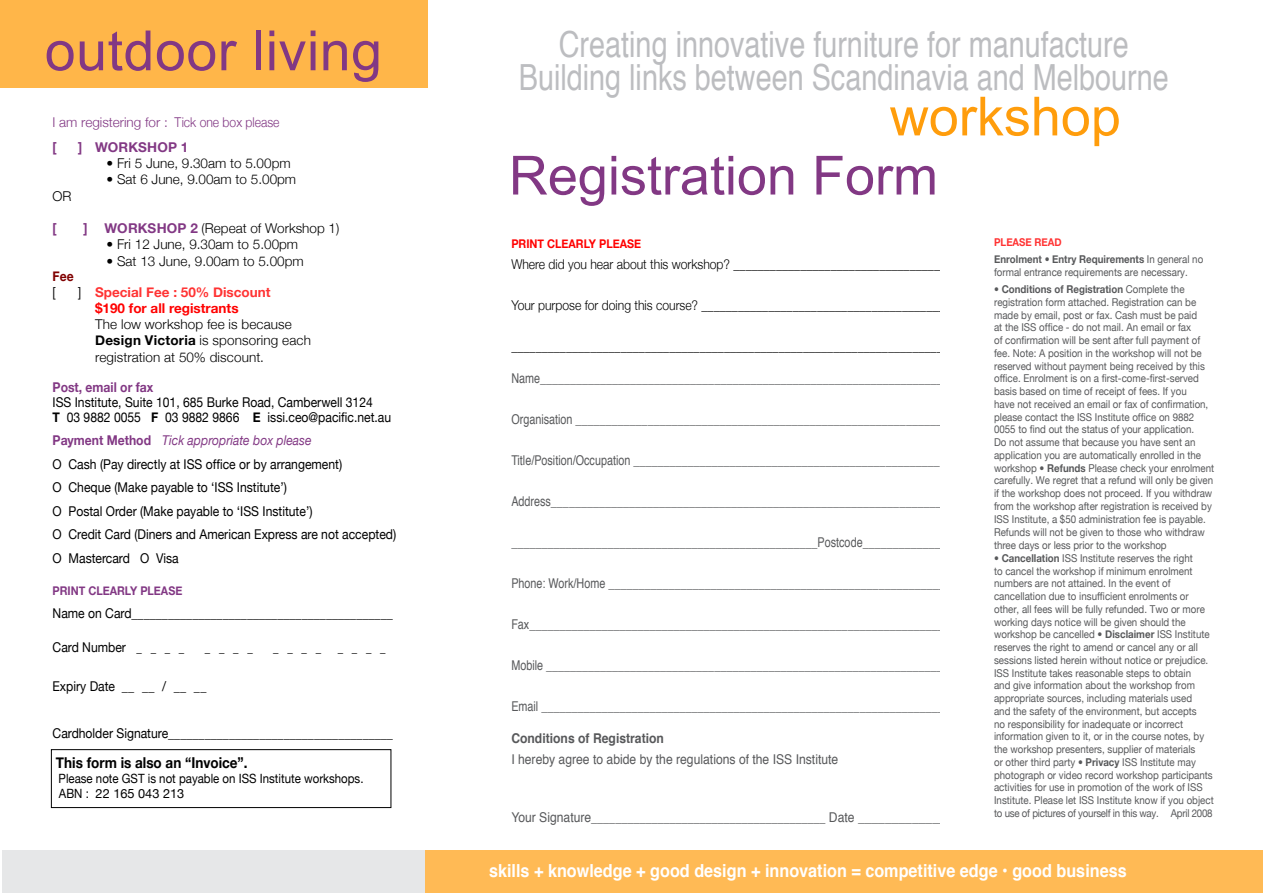
<style>
.page{position:relative;width:1263px;height:893px;background:#fff}
.page>*{position:absolute;margin:0;border:0;box-sizing:border-box;transform-origin:0 0}
.t1{font:55.5px "Arial";letter-spacing:.01em;color:#823884}
.t2{font:54px "Arial";color:#823884}
.t3{font:54px "Arial";color:#ff9d0c}
.t4{font:36px/33px "Helvetica";color:#bcbdc0;text-align:center;scale:.8 1}
.t5{font:700 18px "Helvetica";color:#fff;scale:.9 1}
.t6{font:700 15px "Helvetica Neue";color:#000;scale:.9 1}
.t7{font:13.5px "Helvetica";color:#58595b;scale:.8 1}
.t8{font:13.5px/23.5px "Helvetica Neue";color:#000;scale:.9 1}
.t9{font:300 13.5px "Helvetica Neue";color:#000;scale:.9 1}
.t10{font:300 13.5px/16.4px "Helvetica Neue";color:#000}
.t11{font:13.5px "Helvetica";color:#58595b;scale:.9 1}
.t12{font:700 13.5px/16.2px "Helvetica Neue";color:#f33}
.t13{font:300 13.5px "Helvetica Neue";color:#823884}
.t14{font:700 13.5px "Helvetica Neue";color:#823884;scale:.9 1}
.t15{font:700 13.5px "Helvetica";color:#58595b;scale:.9 1}
.t16{font:13.5px "Helvetica Neue";color:#000;scale:.8 1}
.t17{font:700 13.5px "Helvetica Neue";color:#800000;scale:.9 1}
.t18{font:12.75px/15px "Helvetica Neue";color:#000;scale:.9 1}
.t19{font:700 12px "Helvetica Neue";color:#f00;scale:.9 1}
.t20{font:700 12px "Helvetica Neue";color:#823884;scale:.9 1}
.t21{font:10.8px/12.8px "Helvetica Neue";color:#58595b;scale:.9 1}
.t22{font:700 10.8px/17.1px "Helvetica Neue";color:#58595b;scale:.9 1}
.s1{font-weight:700;color:#823884}
.s2{font-weight:400;color:#000}
.s3{color:#f00}
.s4{font-weight:700}
.s5{font-style:italic;color:#823884}
.s6{color:#f33}
.s7{font-weight:400}
</style>
<div class="page">
<div style="left:2px;top:850px;width:423px;height:43px;background:#e6e7e8"></div>
<div style="left:425px;top:850px;width:838px;height:43px;background:#ffba55"></div>
<div style="left:0;top:0;width:427px;height:87px;background:#ffb649"></div>
<div style="left:51px;top:749px;width:340px;height:59px;border:1px solid #000"></div>
<h1 class="t1" style="left:45px;top:14px;width:339px">outdoor living</h1>
<p class="t13" style="left:53px;top:114px;width:228px">I am registering for : Tick one box please</p>
<p class="t14" style="left:53px;top:139px;width:6px">[</p>
<p class="t14" style="left:78px;top:139px;width:124px">] WORKSHOP 1</p>
<p class="t10" style="left:107px;top:155px;width:186px">• Fri 5 June, 9.30am to 5.00pm</p>
<p class="t10" style="left:107px;top:171px;width:191px">• Sat 6 June, 9.00am to 5.00pm</p>
<p class="t10" style="left:53px;top:187px;width:21px">OR</p>
<p class="t14" style="left:53px;top:220px;width:6px">[</p>
<p class="t14" style="left:84px;top:220px;width:6px">]</p>
<p class="t10" style="left:105px;top:220px;width:236px"><span class="s1">WORKSHOP 2</span> (Repeat of Workshop 1)</p>
<p class="t10" style="left:107px;top:236px;width:193px">• Fri 12 June, 9.30am to 5.00pm</p>
<p class="t10" style="left:107px;top:252px;width:199px">• Sat 13 June, 9.00am to 5.00pm</p>
<p class="t17" style="left:53px;top:267px;width:25px">Fee</p>
<p class="t8" style="left:53px;top:280px;width:5px">[</p>
<p class="t12" style="left:95px;top:283px;width:177px;text-indent:-17px"><span class="s2">]</span> Special Fee : 50% Discount <span class="s3">$190 for all registrants</span></p>
<p class="t10" style="left:95px;top:316px;width:217px">The low workshop fee is because<br><span class="s4">Design Victoria</span> is sponsoring each registration at 50% discount.</p>
<p class="t14" style="left:53px;top:379px;width:113px">Post, email or fax</p>
<p class="t8" style="left:53px;top:394px;width:378px;line-height:15px">ISS Institute, Suite 101, 685 Burke Road, Camberwell 3124<br><span class="s4">T</span> 03 9882 0055 <span class="s4">F</span> 03 9882 9866 <span class="s4">E</span> issi.ceo@pacific.net.au</p>
<p class="t8" style="left:53px;top:429px;width:383px"><span class="s1">Payment Method</span> <span class="s5">Tick appropriate box please<br></span>O Cash (Pay directly at ISS office or by arrangement)<br>O Cheque (Make payable to ‘ISS Institute’)<br>O Postal Order (Make payable to ‘ISS Institute’)<br>O Credit Card (Diners and American Express are not accepted)<br>O Mastercard O Visa</p>
<p class="t20" style="left:53px;top:583px;width:146px">PRINT CLEARLY PLEASE</p>
<p class="t8" style="left:53px;top:601px;width:380px">Name on Card___________________________________________</p>
<p class="t8" style="left:53px;top:636px;width:148px">Card Number _ _ _ _</p>
<p class="t16" style="left:205px;top:640px;width:61px">_ _ _ _</p>
<p class="t16" style="left:273px;top:640px;width:142px">_ _ _ _ _ _ _ _</p>
<p class="t8" style="left:53px;top:674px;width:172px">Expiry Date __ __ / __ __</p>
<p class="t8" style="left:53px;top:721px;width:380px">Cardholder Signature_____________________________________</p>
<h3 class="t6" style="left:56px;top:753px;width:214px">This form is also an “Invoice”.</h3>
<p class="t18" style="left:59px;top:771px;width:340px">Please note GST is not payable on ISS Institute workshops.<br>ABN : 22 165 043 213</p>
<h3 class="t4" style="left:519px;top:29px;width:814px">Creating innovative furniture for manufacture<br>Building links between Scandinavia and Melbourne</h3>
<h2 class="t3" style="left:890px;top:81px;width:233px">workshop</h2>
<h2 class="t2" style="left:509px;top:140px;width:431px">Registration Form</h2>
<p class="t22" style="left:994px;top:234px;width:234px"><span class="s6">PLEASE READ<br></span>Enrolment • Entry Requirements <span class="s7">In general no</span></p>
<p class="t21" style="left:994px;top:266px;width:217px">formal entrance requirements are necessary.</p>
<p class="t21" style="left:994px;top:283px;width:246px"><span class="s4">• Conditions of Registration</span> Complete the registration form attached. Registration can be made by email, post or fax. Cash must be paid<br>at the ISS office - do not mail. An email or fax<br>of confirmation will be sent after full payment of fee. Note: A position in the workshop will not be reserved without payment being received by this office. Enrolment is on a first-come-first-served basis based on time of receipt of fees. If you<br>have not received an email or fax of confirmation, please contact the ISS Institute office on 9882<br>0055 to find out the status of your application.<br>Do not assume that because you have sent an application you are automatically enrolled in the workshop <span class="s4">• Refunds</span> Please check your enrolment carefully. We regret that a refund will only be given if the workshop does not proceed. If you withdraw from the workshop after registration is received by ISS Institute, a $50 administration fee is payable.<br>Refunds will not be given to those who withdraw three days or less prior to the workshop</p>
<p class="t21" style="left:994px;top:551px;width:246px"><span class="s4">• Cancellation</span> ISS Institute reserves the right<br>to cancel the workshop if minimum enrolment numbers are not attained. In the event of cancellation due to insufficient enrolments or other, all fees will be fully refunded. Two or more working days notice will be given should the workshop be cancelled <span class="s4">• Disclaimer</span> ISS Institute reserves the right to amend or cancel any or all sessions listed herein without notice or prejudice.<br>ISS Institute takes reasonable steps to obtain<br>and give information about the workshop from appropriate sources, including materials used<br>and the safety of the environment, but accepts<br>no responsibility for inadequate or incorrect information given to it, or in the course notes, by the workshop presenters, supplier of materials<br>or other third party <span class="s4">• Privacy</span> ISS Institute may photograph or video record workshop participants activities for use in promotion of the work of ISS Institute. Please let ISS Institute know if you object to use of pictures of yourself in this way. April 2008</p>
<p class="t19" style="left:511px;top:237px;width:146px">PRINT CLEARLY PLEASE</p>
<p class="t9" style="left:511px;top:256px;width:518px">Where did you hear about this workshop? ________________________________________</p>
<p class="t9" style="left:511px;top:297px;width:517px">Your purpose for doing this course? _____________________________________________</p>
<p class="t9" style="left:511px;top:338px;width:508px">___________________________________________________________________________</p>
<p class="t7" style="left:511px;top:368px;width:548px">Name____________________________________________________________________</p>
<p class="t7" style="left:511px;top:409px;width:540px">Organisation _____________________________________________________________</p>
<p class="t7" style="left:511px;top:450px;width:537px">Title/Position/Occupation ___________________________________________________</p>
<p class="t7" style="left:511px;top:491px;width:547px">Address__________________________________________________________________</p>
<p class="t7" style="left:511px;top:532px;width:553px">___________________________________________________Postcode_______________</p>
<p class="t7" style="left:511px;top:573px;width:551px">Phone: Work/Home _________________________________________________________</p>
<p class="t7" style="left:511px;top:614px;width:557px">Fax_________________-______________________________________________________</p>
<p class="t7" style="left:511px;top:655px;width:556px">Mobile ____________________________________________________________________</p>
<p class="t7" style="left:511px;top:696px;width:557px">Email _____________________________________________________________________</p>
<p class="t15" style="left:511px;top:728px;width:171px">Conditions of Registration</p>
<p class="t11" style="left:511px;top:748px;width:365px">I hereby agree to abide by the regulations of the ISS Institute</p>
<p class="t11" style="left:511px;top:807px;width:507px">Your Signature_______________________________________ Date ________________</p>
<h3 class="t5" style="left:489px;top:856px;width:710px">skills + knowledge + good design + innovation = competitive edge • good business</h3>
</div>
